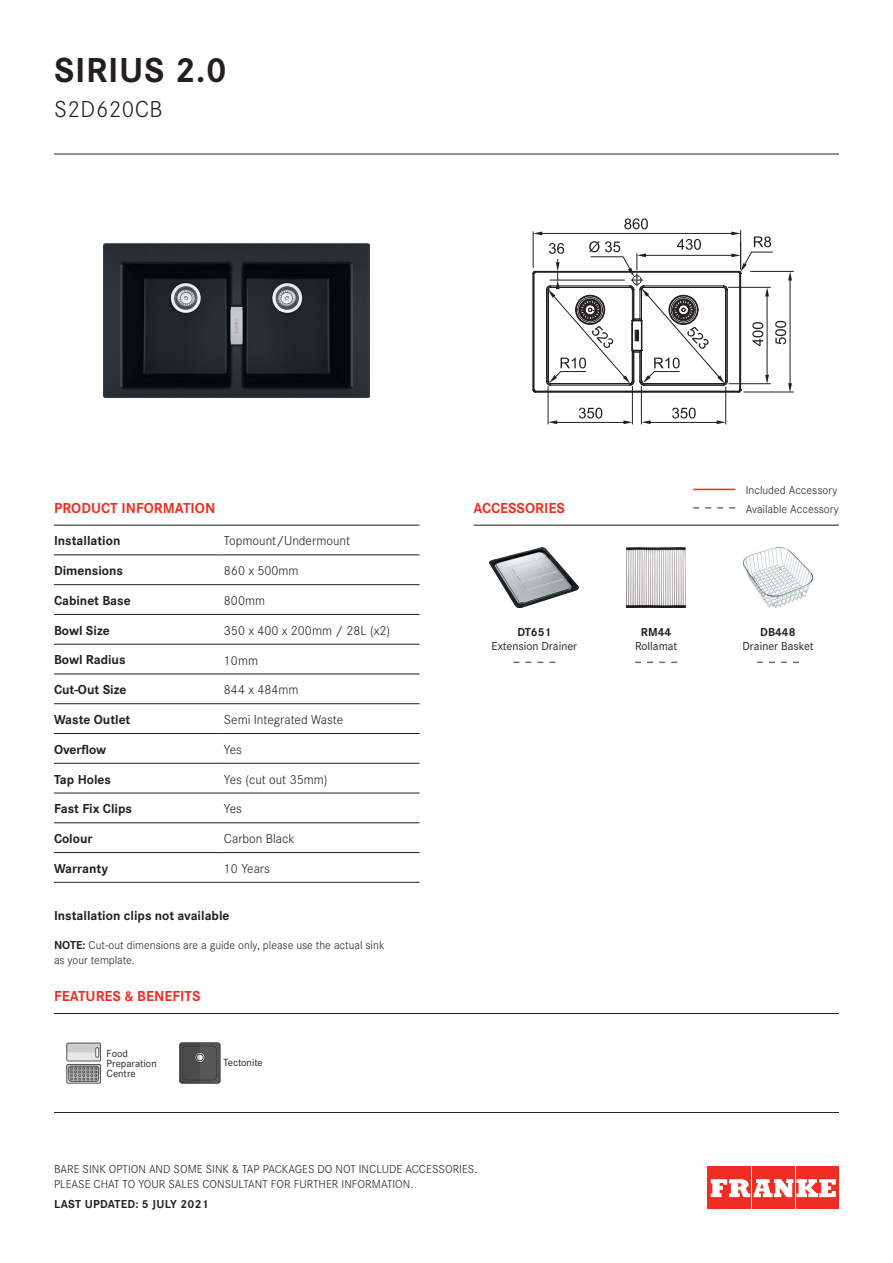
<style>
.page{position:relative;width:893px;height:1263px;background:#fff}
.page>*{position:absolute;margin:0;border:0;box-sizing:border-box;transform-origin:0 0}
.t1{font:700 36px "Corporate S";letter-spacing:.02em;color:#231f20}
.t2{font:300 24px "Corporate S";letter-spacing:.02em;color:#231f20}
.t3{font:700 15px "Corporate S";color:#ee2e22}
.t4{font:700 13.5px "Corporate S";color:#231f20}
.t5{font:300 13.5px "Corporate S";color:#231f20}
.t6{font:300 12px/14.4px "Corporate S";color:#231f20}
.t7{font:12px "Corporate S";color:#231f20}
.t8{font:700 12px "Corporate S";letter-spacing:.02em;color:#231f20}
.t9{font:700 12px "Corporate S";color:#231f20}
.t10{font:10.8px/9.9px "Corporate S";color:#231f20}
.s1{font-weight:700}
</style>
<div class="page">
<div style="left:708px;top:1167px;width:43px;height:42px;background:#ee2e22"></div>
<div style="left:752px;top:1167px;width:42px;height:42px;background:#ee2e22"></div>
<div style="left:796px;top:1167px;width:42px;height:42px;background:#ee2e22"></div>
<svg style="left:711px;top:1179px;width:125px;height:18px"></svg>
<hr style="left:54px;top:154px;width:785px;height:1px;background:#231f20">
<hr style="left:54px;top:1013px;width:785px;height:1px;background:#231f20">
<hr style="left:54px;top:1112px;width:785px;height:1px;background:#231f20">
<div style="left:67px;top:1043px;width:34px;height:18px;background:#e6e7e9"></div>
<div style="left:66px;top:1043px;width:35px;height:18px;border:1px solid #57585a"></div>
<div style="left:66px;top:1064px;width:35px;height:19px;border:1px solid #57585a"></div>
<div style="left:68px;top:1066px;width:31px;height:16px;border:1px solid #57585a;border-radius:3px"></div>
<svg style="left:66px;top:1043px;width:35px;height:14px"></svg>
<div style="left:95px;top:1047px;width:4px;height:11px;border:1px solid #57585a"></div>
<svg style="left:66px;top:1064px;width:35px;height:16px"></svg>
<div style="left:180px;top:1043px;width:40px;height:40px;background:#57585a;border-radius:2px"></div>
<div style="left:179px;top:1042px;width:42px;height:42px;border:1px solid #3e3e3f;border-radius:2px"></div>
<svg style="left:180px;top:1043px;width:38px;height:40px"></svg>
<hr style="left:224px;top:525px;width:196px;height:1px;background:#231f20">
<hr style="left:54px;top:555px;width:170px;height:1px;background:#231f20">
<hr style="left:224px;top:555px;width:196px;height:1px;background:#231f20">
<hr style="left:54px;top:584px;width:170px;height:1px;background:#231f20">
<hr style="left:224px;top:584px;width:196px;height:1px;background:#231f20">
<hr style="left:54px;top:614px;width:170px;height:1px;background:#231f20">
<hr style="left:224px;top:614px;width:196px;height:1px;background:#231f20">
<hr style="left:54px;top:644px;width:170px;height:1px;background:#231f20">
<hr style="left:224px;top:644px;width:196px;height:1px;background:#231f20">
<hr style="left:224px;top:674px;width:196px;height:1px;background:#231f20">
<hr style="left:224px;top:703px;width:196px;height:1px;background:#231f20">
<hr style="left:54px;top:733px;width:170px;height:1px;background:#231f20">
<hr style="left:224px;top:733px;width:196px;height:1px;background:#231f20">
<hr style="left:54px;top:763px;width:170px;height:1px;background:#231f20">
<hr style="left:224px;top:763px;width:196px;height:1px;background:#231f20">
<hr style="left:54px;top:793px;width:170px;height:1px;background:#231f20">
<hr style="left:224px;top:793px;width:196px;height:1px;background:#231f20">
<hr style="left:54px;top:822px;width:170px;height:1px;background:#231f20">
<hr style="left:224px;top:822px;width:196px;height:1px;background:#231f20">
<hr style="left:54px;top:852px;width:170px;height:1px;background:#231f20">
<hr style="left:224px;top:852px;width:196px;height:1px;background:#231f20">
<hr style="left:54px;top:882px;width:170px;height:1px;background:#231f20">
<hr style="left:224px;top:882px;width:196px;height:1px;background:#231f20">
<hr style="left:54px;top:525px;width:170px;height:1px;background:#231f20">
<hr style="left:54px;top:674px;width:170px;height:1px;background:#231f20">
<hr style="left:54px;top:703px;width:170px;height:1px;background:#231f20">
<svg style="left:549px;top:420px;width:8px;height:4px"></svg>
<svg style="left:623px;top:420px;width:9px;height:4px"></svg>
<svg style="left:717px;top:420px;width:8px;height:4px"></svg>
<svg style="left:642px;top:420px;width:9px;height:4px"></svg>
<hr style="left:744px;top:392px;width:49px;height:1px;background:#231f20">
<hr style="left:750px;top:271px;width:43px;height:1px;background:#231f20">
<hr style="left:647px;top:422px;width:73px;height:1px;background:#231f20">
<hr style="left:641px;top:386px;width:1px;height:38px;background:#231f20">
<hr style="left:725px;top:387px;width:1px;height:37px;background:#231f20">
<hr style="left:554px;top:422px;width:72px;height:1px;background:#231f20">
<hr style="left:548px;top:386px;width:1px;height:38px;background:#231f20">
<hr style="left:632px;top:386px;width:1px;height:38px;background:#231f20">
<svg style="left:579px;top:408px;width:23px;height:10px"></svg>
<svg style="left:672px;top:408px;width:24px;height:10px"></svg>
<svg style="left:533px;top:218px;width:259px;height:175px"></svg>
<img style="left:104px;top:243px;width:266px;height:154px">
<hr style="left:693px;top:489px;width:42px;height:1px;background:#ee2e22">
<svg style="left:693px;top:507px;width:42px;height:2px"></svg>
<hr style="left:473px;top:525px;width:366px;height:1px;background:#231f20">
<img style="left:490px;top:547px;width:89px;height:60px">
<img style="left:626px;top:547px;width:60px;height:60px">
<img style="left:744px;top:547px;width:68px;height:60px">
<svg style="left:513px;top:662px;width:42px;height:1px"></svg>
<svg style="left:635px;top:662px;width:42px;height:1px"></svg>
<svg style="left:757px;top:662px;width:42px;height:1px"></svg>
<h1 class="t1" style="left:54px;top:42px;width:174px">SIRIUS 2.0</h1>
<h2 class="t2" style="left:54px;top:92px;width:110px">S2D620CB</h2>
<p class="t3" style="left:54px;top:496px;width:163px">PRODUCT INFORMATION</p>
<p class="t4" style="left:54px;top:530px;width:68px">Installation</p>
<p class="t5" style="left:224px;top:531px;width:128px">Topmount/Undermount</p>
<p class="t4" style="left:54px;top:560px;width:71px">Dimensions</p>
<p class="t5" style="left:224px;top:561px;width:76px">860 x 500mm</p>
<p class="t4" style="left:54px;top:590px;width:78px">Cabinet Base</p>
<p class="t5" style="left:224px;top:591px;width:43px">800mm</p>
<p class="t4" style="left:54px;top:619px;width:57px">Bowl Size</p>
<p class="t5" style="left:224px;top:621px;width:168px">350 x 400 x 200mm / 28L (x2)</p>
<p class="t4" style="left:54px;top:649px;width:73px">Bowl Radius</p>
<p class="t5" style="left:224px;top:651px;width:36px">10mm</p>
<p class="t4" style="left:54px;top:679px;width:74px">Cut-Out Size</p>
<p class="t5" style="left:224px;top:680px;width:76px">844 x 484mm</p>
<p class="t4" style="left:54px;top:709px;width:78px">Waste Outlet</p>
<p class="t5" style="left:224px;top:710px;width:121px">Semi Integrated Waste</p>
<p class="t4" style="left:54px;top:739px;width:54px">Overflow</p>
<p class="t5" style="left:224px;top:740px;width:20px">Yes</p>
<p class="t4" style="left:54px;top:768px;width:59px">Tap Holes</p>
<p class="t5" style="left:224px;top:770px;width:105px">Yes (cut out 35mm)</p>
<p class="t4" style="left:54px;top:798px;width:80px">Fast Fix Clips</p>
<p class="t5" style="left:224px;top:799px;width:20px">Yes</p>
<p class="t4" style="left:54px;top:828px;width:40px">Colour</p>
<p class="t5" style="left:224px;top:829px;width:72px">Carbon Black</p>
<p class="t4" style="left:54px;top:858px;width:56px">Warranty</p>
<p class="t5" style="left:224px;top:859px;width:48px">10 Years</p>
<p class="t4" style="left:54px;top:905px;width:177px">Installation clips not available</p>
<p class="t6" style="left:54px;top:937px;width:332px"><span class="s1">NOTE:</span> Cut-out dimensions are a guide only, please use the actual sink as your template.</p>
<p class="t3" style="left:54px;top:984px;width:148px">FEATURES &amp; BENEFITS</p>
<p class="t10" style="left:107px;top:1047px;width:52px">Food<br>Preparation<br>Centre</p>
<p class="t10" style="left:223px;top:1057px;width:41px">Tectonite</p>
<p class="t3" style="left:473px;top:496px;width:93px">ACCESSORIES</p>
<p class="t9" style="left:517px;top:623px;width:36px">DT651</p>
<p class="t7" style="left:492px;top:637px;width:87px">Extension Drainer</p>
<p class="t6" style="left:54px;top:1161px;width:425px">BARE SINK OPTION AND SOME SINK &amp; TAP PACKAGES DO NOT INCLUDE ACCESSORIES.<br>PLEASE CHAT TO YOUR SALES CONSULTANT FOR FURTHER INFORMATION.</p>
<p class="t8" style="left:54px;top:1195px;width:156px">LAST UPDATED: 5 JULY 2021</p>
<p class="t9" style="left:641px;top:623px;width:32px">RM44</p>
<p class="t7" style="left:635px;top:637px;width:44px">Rollamat</p>
<p class="t6" style="left:746px;top:480px;width:95px;line-height:18.5px">Included Accessory<br>Available Accessory</p>
<p class="t9" style="left:760px;top:623px;width:37px">DB448</p>
<p class="t7" style="left:742px;top:637px;width:73px">Drainer Basket</p>
</div>
